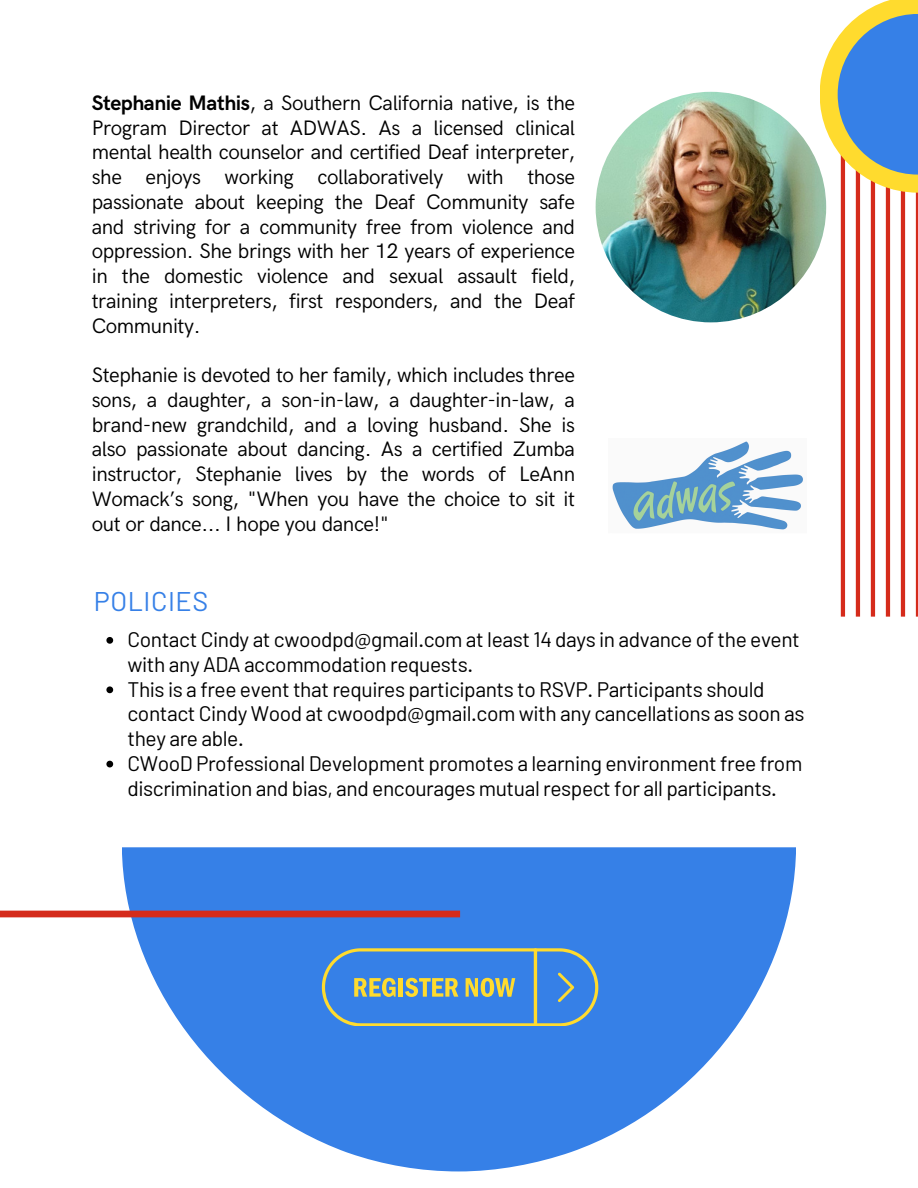
<style>
.page{position:relative;width:918px;height:1188px;background:#fff}
.page>*{position:absolute;margin:0;border:0;box-sizing:border-box;transform-origin:0 0}
.t1{font:27px "Barlow";letter-spacing:.02em;color:#3680e7}
.t2{font:21px/24.8px "HK Grotesk";letter-spacing:-.02em;color:#000;text-align:justify}
.t3{font:21px/24.8px "Barlow";letter-spacing:-.02em;color:#000}
.s1{font-weight:700}
</style>
<div class="page">
<svg style="left:122px;top:847px;width:674px;height:324px;fill:#3680e7"></svg>
<div style="left:0;top:911px;width:460px;height:6px;background:#d52b1b"></div>
<svg style="left:322px;top:948px;width:276px;height:78px;background:#5a90c4"></svg>
<img style="left:596px;top:92px;width:230px;height:230px;border-radius:50%">
<hr style="left:841px;top:94px;width:4px;height:523px;background:#d52b1b">
<hr style="left:916px;top:94px;width:2px;height:523px;background:#d52b1b">
<hr style="left:886px;top:94px;width:4px;height:523px;background:#d52b1b">
<hr style="left:901px;top:94px;width:4px;height:523px;background:#d52b1b">
<hr style="left:856px;top:94px;width:4px;height:523px;background:#d52b1b">
<hr style="left:871px;top:94px;width:4px;height:523px;background:#d52b1b">
<svg style="left:820px;top:0;width:98px;height:193px"></svg>
<svg style="left:838px;top:14px;width:80px;height:161px;background:#6093c5"></svg>
<img style="left:612px;top:441px;width:191px;height:89px">
<svg style="left:106px;top:637px;width:7px;height:7px"></svg>
<svg style="left:106px;top:686px;width:7px;height:7px"></svg>
<svg style="left:106px;top:761px;width:7px;height:6px"></svg>
<p class="t2" style="left:92px;top:91px;width:485px"><span class="s1">Stephanie Mathis</span>, a Southern California native, is the Program Director at ADWAS. As a licensed clinical mental health counselor and certified Deaf interpreter, she enjoys working collaboratively with those passionate about keeping the Deaf Community safe and striving for a community free from violence and oppression. She brings with her 12 years of experience in the domestic violence and sexual assault field, training interpreters, first responders, and the Deaf Community.</p>
<p class="t2" style="left:92px;top:363px;width:485px">Stephanie is devoted to her family, which includes three sons, a daughter, a son-in-law, a daughter-in-law, a brand-new grandchild, and a loving husband. She is also passionate about dancing. As a certified Zumba instructor, Stephanie lives by the words of LeAnn Womack’s song, "When you have the choice to sit it out or dance... I hope you dance!"</p>
<p class="t1" style="left:94px;top:584px;width:116px">POLICIES</p>
<p class="t3" style="left:127px;top:626px;width:674px">Contact Cindy at cwoodpd@gmail.com at least 14 days in advance of the event with any ADA accommodation requests.</p>
<p class="t3" style="left:127px;top:676px;width:679px">This is a free event that requires participants to RSVP. Participants should contact Cindy Wood at cwoodpd@gmail.com with any cancellations as soon as they are able.</p>
<h1 class="t3" style="left:127px;top:750px;width:676px">CWooD Professional Development promotes a learning environment free from discrimination and bias, and encourages mutual respect for all participants.</h1>
</div>
